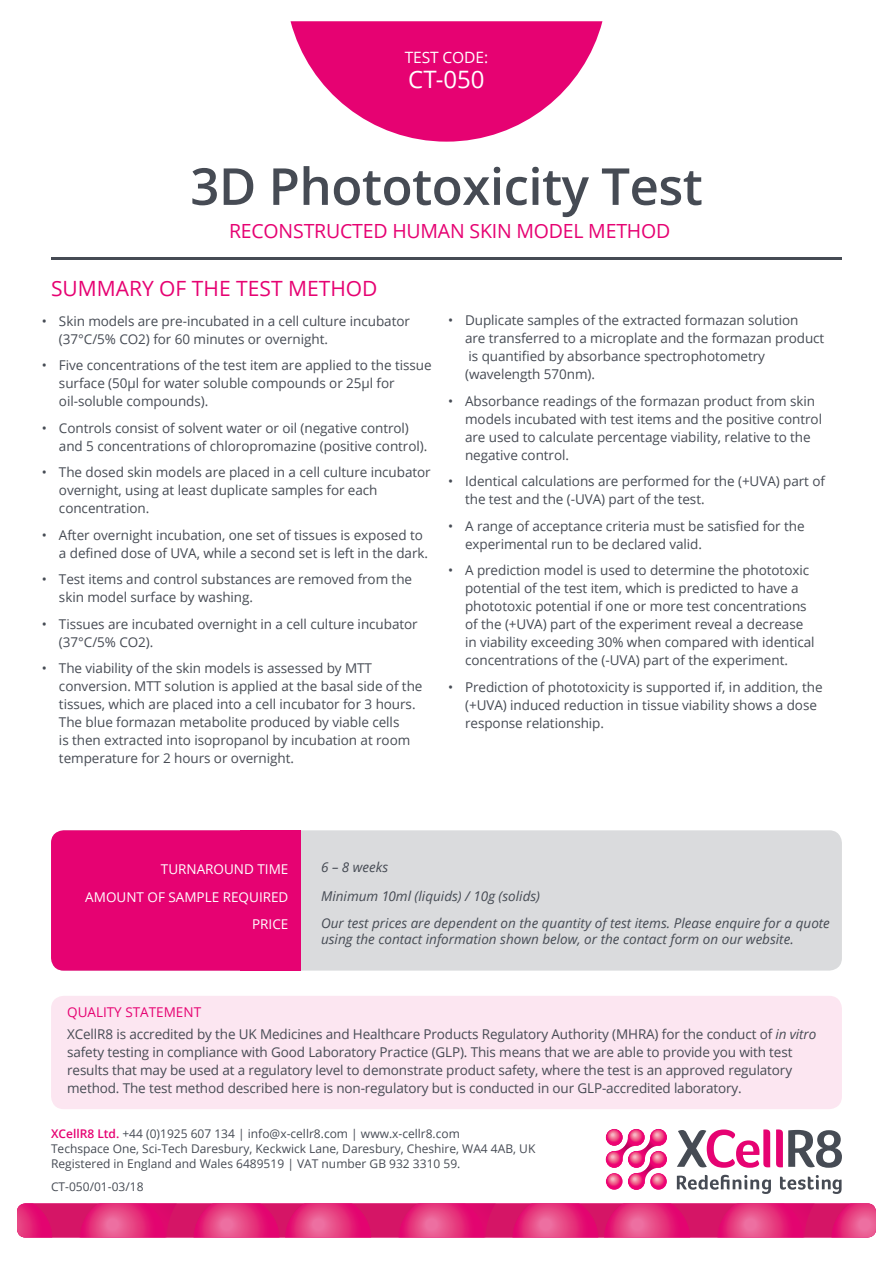
<style>
.page{position:relative;width:893px;height:1263px;background:#fff}
.page>*{position:absolute;margin:0;border:0;box-sizing:border-box;transform-origin:0 0}
.Test_title{font:600 51px "Open Sans";letter-spacing:-.01em;color:#464b54}
.Test_code{font:24px "Open Sans";color:#fff}
.Heading_4{font:21px "Open Sans";color:#e60272}
.Test_subtitle{font:19.5px "Open Sans";letter-spacing:-.01em;color:#e60272}
.Test_code-2{font:15.6px "Open Sans";letter-spacing:-.01em;color:#fff}
.t1{font:13.5px/18px "Open Sans";letter-spacing:-.005em;color:#464b54}
.t2{font:italic 13.5px/16.2px "Open Sans";color:#464b54}
.Heading_4-2{font:13.5px "Open Sans";color:#fff}
.Heading_4-3{font:13.5px "Open Sans";color:#e60272}
.t3{font:12px/15px "Open Sans";color:#464b54}
.s1{font-style:italic}
.s2{font-weight:600;color:#e60272}
</style>
<div class="page">
<svg style="left:17px;top:1203px;width:859px;height:34px;background:#e12b78"></svg>
<svg style="left:677px;top:1175px;width:94px;height:19px"></svg>
<svg style="left:780px;top:1175px;width:62px;height:19px"></svg>
<svg style="left:677px;top:1129px;width:93px;height:39px"></svg>
<svg style="left:776px;top:1129px;width:66px;height:39px"></svg>
<svg style="left:606px;top:1129px;width:61px;height:61px"></svg>
<svg style="left:606px;top:1129px;width:17px;height:17px"></svg>
<svg style="left:628px;top:1129px;width:17px;height:17px"></svg>
<svg style="left:650px;top:1129px;width:17px;height:17px"></svg>
<svg style="left:606px;top:1151px;width:17px;height:17px"></svg>
<svg style="left:628px;top:1151px;width:17px;height:17px"></svg>
<svg style="left:650px;top:1151px;width:17px;height:17px"></svg>
<svg style="left:606px;top:1173px;width:17px;height:17px"></svg>
<svg style="left:628px;top:1173px;width:17px;height:17px"></svg>
<svg style="left:650px;top:1173px;width:17px;height:17px"></svg>
<svg style="left:291px;top:21px;width:311px;height:121px"></svg>
<div style="left:51px;top:830px;width:791px;height:141px;background:#dadbdd;border-radius:13px"></div>
<div style="left:51px;top:830px;width:249px;height:141px;background:#e60272;border-radius:13px"></div>
<div style="left:240px;top:830px;width:60px;height:141px;background:#e60272"></div>
<div style="left:51px;top:996px;width:791px;height:113px;background:#fce6f1;border-radius:13px"></div>
<hr style="left:51px;top:257px;width:791px;height:2px;background:#464b54">
<p class="Test_code-2" style="left:405px;top:47px;width:85px">TEST CODE:</p>
<p class="Test_code" style="left:408px;top:63px;width:78px">CT-050</p>
<p class="Test_title" style="left:190px;top:151px;width:514px">3D Phototoxicity Test</p>
<p class="Test_subtitle" style="left:229px;top:218px;width:443px">RECONSTRUCTED HUMAN SKIN MODEL METHOD</p>
<p class="Heading_4" style="left:51px;top:274px;width:328px">SUMMARY OF THE TEST METHOD</p>
<p class="t1" style="left:59px;top:311px;width:352px;text-indent:-17px">• Skin models are pre-incubated in a cell culture incubator (37°C/5% CO2) for 60 minutes or overnight.</p>
<p class="t1" style="left:59px;top:356px;width:374px;text-indent:-17px">• Five concentrations of the test item are applied to the tissue surface (50µl for water soluble compounds or 25µl for oil-soluble compounds).</p>
<p class="t1" style="left:59px;top:418px;width:370px;text-indent:-17px">• Controls consist of solvent water or oil (negative control) and 5 concentrations of chloropromazine (positive control).</p>
<p class="t1" style="left:59px;top:463px;width:373px;text-indent:-17px">• The dosed skin models are placed in a cell culture incubator overnight, using at least duplicate samples for each concentration.</p>
<p class="t1" style="left:59px;top:525px;width:371px;text-indent:-17px">• After overnight incubation, one set of tissues is exposed to a defined dose of UVA, while a second set is left in the dark.</p>
<p class="t1" style="left:59px;top:570px;width:355px;text-indent:-17px">• Test items and control substances are removed from the skin model surface by washing.</p>
<p class="t1" style="left:59px;top:614px;width:360px;text-indent:-17px">• Tissues are incubated overnight in a cell culture incubator (37°C/5% CO2).</p>
<p class="t1" style="left:59px;top:659px;width:365px;text-indent:-17px">• The viability of the skin models is assessed by MTT conversion. MTT solution is applied at the basal side of the tissues, which are placed into a cell incubator for 3 hours.<br>The blue formazan metabolite produced by viable cells<br>is then extracted into isopropanol by incubation at room temperature for 2 hours or overnight.</p>
<p class="t1" style="left:465px;top:311px;width:361px;text-indent:-17px">• Duplicate samples of the extracted formazan solution<br>are transferred to a microplate and the formazan product is quantified by absorbance spectrophotometry (wavelength 570nm).</p>
<p class="t1" style="left:465px;top:391px;width:359px;text-indent:-17px">• Absorbance readings of the formazan product from skin models incubated with test items and the positive control are used to calculate percentage viability, relative to the negative control.</p>
<p class="t1" style="left:465px;top:472px;width:362px;text-indent:-17px">• Identical calculations are performed for the (+UVA) part of the test and the (-UVA) part of the test.</p>
<p class="t1" style="left:465px;top:516px;width:341px;text-indent:-17px">• A range of acceptance criteria must be satisfied for the experimental run to be declared valid.</p>
<p class="t1" style="left:465px;top:561px;width:351px;text-indent:-17px">• A prediction model is used to determine the phototoxic potential of the test item, which is predicted to have a phototoxic potential if one or more test concentrations of the (+UVA) part of the experiment reveal a decrease in viability exceeding 30% when compared with identical concentrations of the (-UVA) part of the experiment.</p>
<p class="t1" style="left:465px;top:677px;width:359px;text-indent:-17px">• Prediction of phototoxicity is supported if, in addition, the (+UVA) induced reduction in tissue viability shows a dose response relationship.</p>
<p class="Heading_4-2" style="left:161px;top:859px;width:129px">TURNAROUND TIME</p>
<p class="Heading_4-2" style="left:85px;top:888px;width:205px">AMOUNT OF SAMPLE REQUIRED</p>
<p class="Heading_4-2" style="left:252px;top:915px;width:38px">PRICE</p>
<p class="t2" style="left:321px;top:858px;width:69px">6 – 8 weeks</p>
<p class="t2" style="left:321px;top:888px;width:221px">Minimum 10ml (liquids) / 10g (solids)</p>
<p class="t2" style="left:321px;top:914px;width:510px">Our test prices are dependent on the quantity of test items. Please enquire for a quote using the contact information shown below, or the contact form on our website.</p>
<p class="Heading_4-3" style="left:67px;top:1002px;width:135px">QUALITY STATEMENT</p>
<p class="t1" style="left:67px;top:1025px;width:750px">XCellR8 is accredited by the UK Medicines and Healthcare Products Regulatory Authority (MHRA) for the conduct of <span class="s1">in vitro </span>safety testing in compliance with Good Laboratory Practice (GLP). This means that we are able to provide you with test results that may be used at a regulatory level to demonstrate product safety, where the test is an approved regulatory method. The test method described here is non-regulatory but is conducted in our GLP-accredited laboratory.</p>
<p class="t3" style="left:51px;top:1126px;width:486px"><span class="s2">XCellR8 Ltd.</span> +44 (0)1925 607 134 | info@x-cellr8.com | www.x-cellr8.com<br>Techspace One, Sci-Tech Daresbury, Keckwick Lane, Daresbury, Cheshire, WA4 4AB, UK<br>Registered in England and Wales 6489519 | VAT number GB 932 3310 59.</p>
<p class="t3" style="left:51px;top:1179px;width:94px">CT-050/01-03/18</p>
</div>
